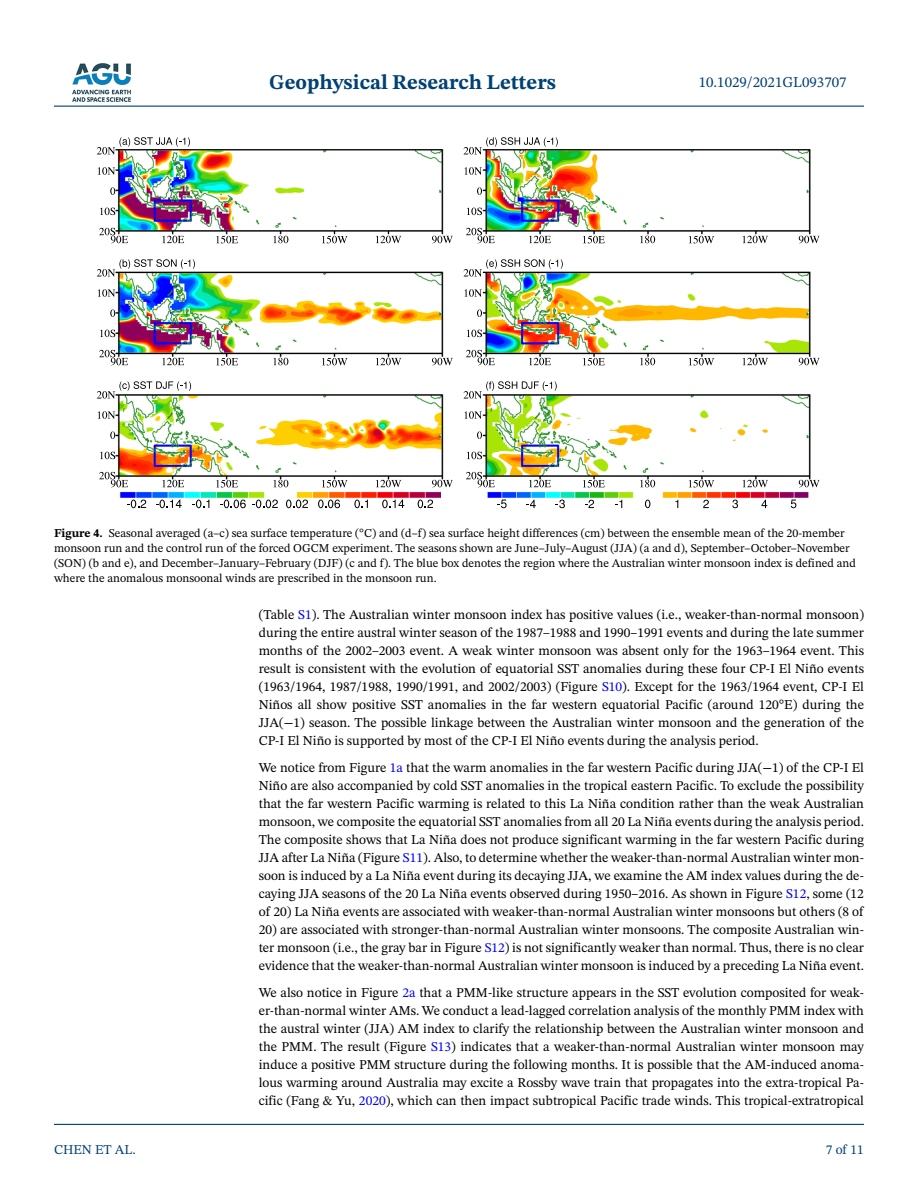
<style>
.page{position:relative;width:918px;height:1188px;background:#fff}
.page>*{position:absolute;margin:0;border:0;box-sizing:border-box;transform-origin:0 0}
.t1{font:700 21px "STIX Two Text";color:#004174}
.t2{font:15px "STIX Two Text";color:#004174}
.t3{font:13.5px/18px "STIX Two Text";color:#000;text-align:justify}
.t4{font:13.5px "STIX Two Text";color:#004174}
.t5{font:12px/15px "STIX Two Text";color:#000}
.s1{font-weight:700}
.s2{color:#00f}
</style>
<div class="page">
<hr style="left:54px;top:106px;width:810px;height:1px;background:#004174">
<hr style="left:54px;top:1124px;width:810px;height:1px;background:#004174">
<img style="left:72px;top:63px;width:59px;height:39px">
<img style="left:116px;top:150px;width:694px;height:348px">
<svg style="left:162px;top:236px;width:22px;height:7px"></svg>
<svg style="left:216px;top:236px;width:22px;height:7px"></svg>
<svg style="left:273px;top:236px;width:15px;height:7px"></svg>
<svg style="left:322px;top:236px;width:26px;height:7px"></svg>
<svg style="left:376px;top:236px;width:25px;height:7px"></svg>
<svg style="left:432px;top:236px;width:21px;height:7px"></svg>
<svg style="left:99px;top:228px;width:29px;height:15px"></svg>
<svg style="left:100px;top:208px;width:15px;height:7px"></svg>
<svg style="left:110px;top:187px;width:5px;height:8px"></svg>
<svg style="left:98px;top:167px;width:17px;height:8px"></svg>
<svg style="left:97px;top:137px;width:93px;height:18px"></svg>
<svg style="left:529px;top:236px;width:22px;height:7px"></svg>
<svg style="left:583px;top:236px;width:22px;height:7px"></svg>
<svg style="left:640px;top:236px;width:15px;height:7px"></svg>
<svg style="left:689px;top:236px;width:25px;height:7px"></svg>
<svg style="left:743px;top:236px;width:25px;height:7px"></svg>
<svg style="left:799px;top:236px;width:21px;height:7px"></svg>
<svg style="left:466px;top:228px;width:29px;height:15px"></svg>
<svg style="left:467px;top:208px;width:15px;height:7px"></svg>
<svg style="left:477px;top:187px;width:5px;height:8px"></svg>
<svg style="left:465px;top:167px;width:17px;height:8px"></svg>
<svg style="left:464px;top:137px;width:94px;height:18px"></svg>
<svg style="left:162px;top:358px;width:22px;height:7px"></svg>
<svg style="left:216px;top:358px;width:22px;height:7px"></svg>
<svg style="left:273px;top:358px;width:15px;height:7px"></svg>
<svg style="left:322px;top:358px;width:26px;height:7px"></svg>
<svg style="left:376px;top:358px;width:25px;height:7px"></svg>
<svg style="left:432px;top:358px;width:21px;height:7px"></svg>
<svg style="left:99px;top:350px;width:29px;height:15px"></svg>
<svg style="left:100px;top:330px;width:15px;height:7px"></svg>
<svg style="left:110px;top:309px;width:5px;height:8px"></svg>
<svg style="left:98px;top:289px;width:17px;height:8px"></svg>
<svg style="left:97px;top:259px;width:98px;height:18px"></svg>
<svg style="left:529px;top:358px;width:22px;height:7px"></svg>
<svg style="left:583px;top:358px;width:22px;height:7px"></svg>
<svg style="left:640px;top:358px;width:15px;height:7px"></svg>
<svg style="left:689px;top:358px;width:25px;height:7px"></svg>
<svg style="left:743px;top:358px;width:25px;height:7px"></svg>
<svg style="left:799px;top:358px;width:21px;height:7px"></svg>
<svg style="left:466px;top:350px;width:29px;height:15px"></svg>
<svg style="left:467px;top:330px;width:15px;height:7px"></svg>
<svg style="left:477px;top:309px;width:5px;height:8px"></svg>
<svg style="left:465px;top:289px;width:17px;height:8px"></svg>
<svg style="left:464px;top:259px;width:99px;height:18px"></svg>
<svg style="left:162px;top:480px;width:22px;height:7px"></svg>
<svg style="left:216px;top:480px;width:22px;height:7px"></svg>
<svg style="left:273px;top:480px;width:15px;height:7px"></svg>
<svg style="left:322px;top:480px;width:26px;height:7px"></svg>
<svg style="left:376px;top:480px;width:25px;height:7px"></svg>
<svg style="left:432px;top:480px;width:21px;height:7px"></svg>
<svg style="left:99px;top:472px;width:29px;height:15px"></svg>
<svg style="left:100px;top:452px;width:15px;height:7px"></svg>
<svg style="left:110px;top:431px;width:5px;height:8px"></svg>
<svg style="left:98px;top:411px;width:17px;height:8px"></svg>
<svg style="left:97px;top:381px;width:94px;height:18px"></svg>
<svg style="left:127px;top:500px;width:19px;height:8px"></svg>
<svg style="left:156px;top:500px;width:26px;height:8px"></svg>
<svg style="left:192px;top:500px;width:17px;height:8px"></svg>
<svg style="left:220px;top:500px;width:26px;height:8px"></svg>
<svg style="left:252px;top:500px;width:26px;height:8px"></svg>
<svg style="left:286px;top:500px;width:22px;height:8px"></svg>
<svg style="left:318px;top:500px;width:22px;height:8px"></svg>
<svg style="left:354px;top:500px;width:14px;height:8px"></svg>
<svg style="left:382px;top:500px;width:22px;height:8px"></svg>
<svg style="left:418px;top:500px;width:15px;height:8px"></svg>
<svg style="left:529px;top:480px;width:22px;height:7px"></svg>
<svg style="left:583px;top:480px;width:22px;height:7px"></svg>
<svg style="left:640px;top:480px;width:15px;height:7px"></svg>
<svg style="left:689px;top:480px;width:25px;height:7px"></svg>
<svg style="left:743px;top:480px;width:25px;height:7px"></svg>
<svg style="left:799px;top:480px;width:21px;height:7px"></svg>
<svg style="left:466px;top:472px;width:29px;height:15px"></svg>
<svg style="left:467px;top:452px;width:15px;height:7px"></svg>
<svg style="left:477px;top:431px;width:5px;height:8px"></svg>
<svg style="left:465px;top:411px;width:17px;height:8px"></svg>
<svg style="left:464px;top:381px;width:93px;height:18px"></svg>
<svg style="left:497px;top:500px;width:10px;height:8px"></svg>
<svg style="left:526px;top:500px;width:10px;height:8px"></svg>
<svg style="left:555px;top:500px;width:10px;height:8px"></svg>
<svg style="left:585px;top:500px;width:9px;height:8px"></svg>
<svg style="left:615px;top:500px;width:7px;height:8px"></svg>
<svg style="left:645px;top:500px;width:5px;height:8px"></svg>
<svg style="left:675px;top:500px;width:3px;height:8px"></svg>
<svg style="left:703px;top:500px;width:6px;height:8px"></svg>
<svg style="left:732px;top:500px;width:6px;height:8px"></svg>
<svg style="left:761px;top:500px;width:6px;height:8px"></svg>
<svg style="left:791px;top:500px;width:5px;height:8px"></svg>
<h1 class="t1" style="left:269px;top:67px;width:288px">Geophysical Research Letters</h1>
<p class="t2" style="left:699px;top:72px;width:149px">10.1029/2021GL093707</p>
<p class="t5" style="left:54px;top:525px;width:803px"><span class="s1">Figure 4.</span> Seasonal averaged (a–c) sea surface temperature (°C) and (d–f) sea surface height differences (cm) between the ensemble mean of the 20-member monsoon run and the control run of the forced OGCM experiment. The seasons shown are June–July–August (JJA) (a and d), September–October–November (SON) (b and e), and December–January–February (DJF) (c and f). The blue box denotes the region where the Australian winter monsoon index is defined and where the anomalous monsoonal winds are prescribed in the monsoon run.</p>
<p class="t4" style="left:54px;top:1140px;width:83px">CHEN ET AL.</p>
<p class="t3" style="left:259px;top:606px;width:607px">(Table <span class="s2">S1</span>). The Australian winter monsoon index has positive values (i.e., weaker-than-normal monsoon) during the entire austral winter season of the 1987–1988 and 1990–1991 events and during the late summer months of the 2002–2003 event. A weak winter monsoon was absent only for the 1963–1964 event. This result is consistent with the evolution of equatorial SST anomalies during these four CP-I El Niño events (1963/1964, 1987/1988, 1990/1991, and 2002/2003) (Figure <span class="s2">S10</span>). Except for the 1963/1964 event, CP-I El Niños all show positive SST anomalies in the far western equatorial Pacific (around 120°E) during the JJA(−1) season. The possible linkage between the Australian winter monsoon and the generation of the CP-I El Niño is supported by most of the CP-I El Niño events during the analysis period.</p>
<p class="t3" style="left:259px;top:759px;width:607px">We notice from Figure <span class="s2">1a</span> that the warm anomalies in the far western Pacific during JJA(−1) of the CP-I El Niño are also accompanied by cold SST anomalies in the tropical eastern Pacific. To exclude the possibility that the far western Pacific warming is related to this La Niña condition rather than the weak Australian monsoon, we composite the equatorial SST anomalies from all 20 La Niña events during the analysis period.<br>The composite shows that La Niña does not produce significant warming in the far western Pacific during JJA after La Niña (Figure <span class="s2">S11</span>). Also, to determine whether the weaker-than-normal Australian winter mon&shy;soon is induced by a La Niña event during its decaying JJA, we examine the AM index values during the de&shy;caying JJA seasons of the 20 La Niña events observed during 1950–2016. As shown in Figure <span class="s2">S12</span>, some (12 of 20) La Niña events are associated with weaker-than-normal Australian winter monsoons but others (8 of</p>
<p class="t3" style="left:259px;top:921px;width:607px">20) are associated with stronger-than-normal Australian winter monsoons. The composite Australian win&shy;ter monsoon (i.e., the gray bar in Figure <span class="s2">S12</span>) is not significantly weaker than normal. Thus, there is no clear evidence that the weaker-than-normal Australian winter monsoon is induced by a preceding La Niña event.</p>
<p class="t3" style="left:259px;top:984px;width:607px">We also notice in Figure <span class="s2">2a</span> that a PMM-like structure appears in the SST evolution composited for weak&shy;er-than-normal winter AMs. We conduct a lead-lagged correlation analysis of the monthly PMM index with the austral winter (JJA) AM index to clarify the relationship between the Australian winter monsoon and the PMM. The result (Figure <span class="s2">S13</span>) indicates that a weaker-than-normal Australian winter monsoon may induce a positive PMM structure during the following months. It is possible that the AM-induced anoma&shy;lous warming around Australia may excite a Rossby wave train that propagates into the extra-tropical Pa&shy;cific (Fang &amp; Yu, <span class="s2">2020</span>), which can then impact subtropical Pacific trade winds. This tropical-extratropical</p>
<p class="t4" style="left:826px;top:1140px;width:40px">7 of 11</p>
</div>
